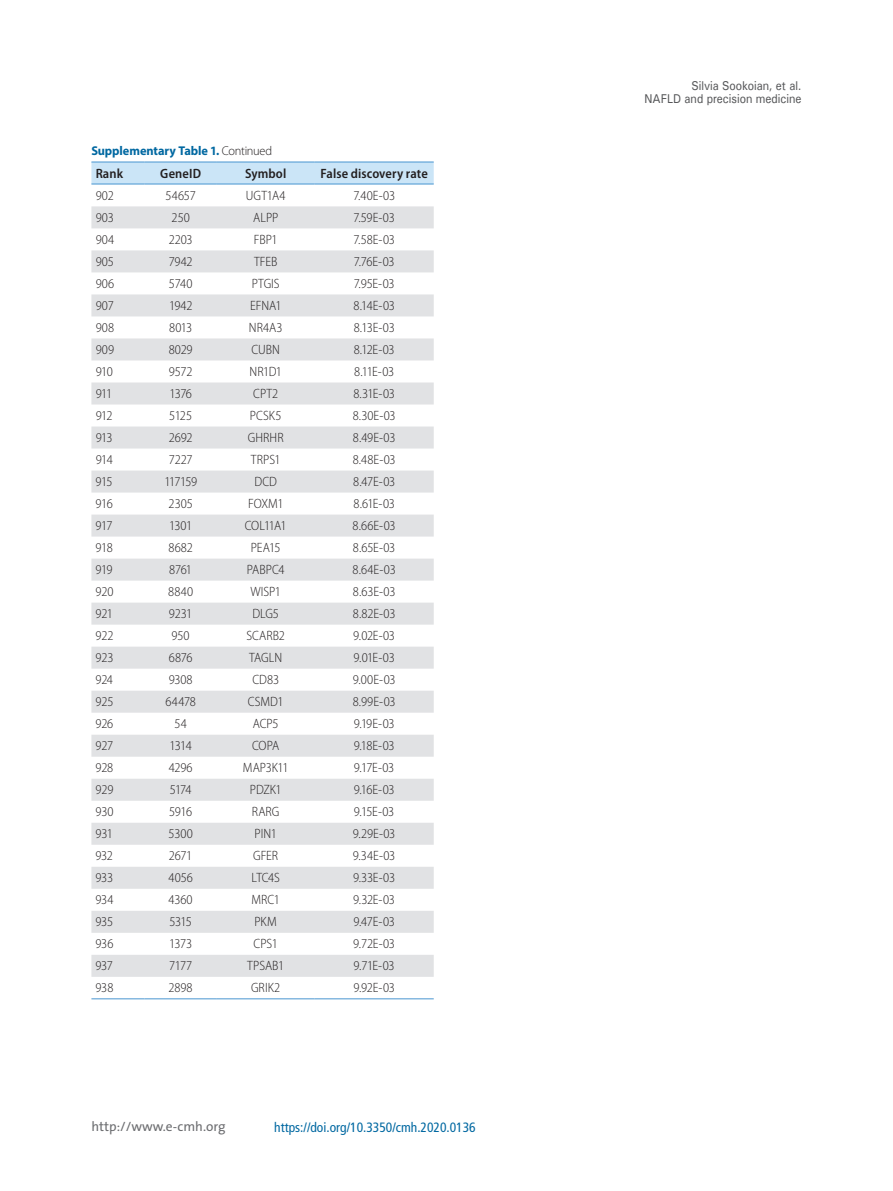
<style>
.page{position:relative;width:893px;height:1191px;background:#fff}
.page>*{position:absolute;margin:0;border:0;box-sizing:border-box;transform-origin:0 0}
.t1{font:300 semi-condensed 13.5px "Myriad Pro";letter-spacing:-.015em;color:#231f20}
.t2{font:condensed 13.5px "Frutiger LT";color:#0168a1}
.t3{font:600 semi-condensed 13.5px "Myriad Pro";letter-spacing:.01em;color:#231f20}
.t4{font:13.5px "The Sans";color:#6c6d70}
.t5{font:300 semi-condensed 13.5px "Myriad Pro";letter-spacing:-.06em;color:#231f20}
.t6{font:500 12.75px/13.5px "Univers";letter-spacing:-.005em;color:#57585a;text-align:right;scale:.88 1}
.t7{font:700 12.75px "Myriad Pro";letter-spacing:-.005em;color:#0168a1}
.s1{font-weight:300;color:#231f20}
</style>
<div class="page">
<div style="left:91px;top:163px;width:343px;height:21px;background:#cbe5f7"></div>
<svg style="left:91px;top:206px;width:343px;height:770px"></svg>
<hr style="left:91px;top:162px;width:54px;height:1px;background:#4895d0">
<hr style="left:145px;top:162px;width:72px;height:1px;background:#4895d0">
<hr style="left:217px;top:162px;width:98px;height:1px;background:#4895d0">
<hr style="left:315px;top:162px;width:119px;height:1px;background:#4895d0">
<hr style="left:91px;top:184px;width:54px;height:1px;background:#4895d0">
<hr style="left:145px;top:184px;width:72px;height:1px;background:#4895d0">
<hr style="left:217px;top:184px;width:98px;height:1px;background:#4895d0">
<hr style="left:315px;top:184px;width:119px;height:1px;background:#4895d0">
<hr style="left:145px;top:998px;width:72px;height:1px;background:#4895d0">
<hr style="left:217px;top:998px;width:98px;height:1px;background:#4895d0">
<hr style="left:315px;top:998px;width:119px;height:1px;background:#4895d0">
<hr style="left:91px;top:998px;width:54px;height:1px;background:#4895d0">
<p class="t7" style="left:91px;top:143px;width:182px">Supplementary Table 1. <span class="s1">Continued</span></p>
<p class="t3" style="left:96px;top:165px;width:29px">Rank</p>
<p class="t3" style="left:160px;top:165px;width:42px">GeneID</p>
<p class="t3" style="left:245px;top:165px;width:43px">Symbol</p>
<p class="t3" style="left:321px;top:165px;width:109px">False discovery rate</p>
<p class="t1" style="left:96px;top:187px;width:20px">902</p>
<p class="t1" style="left:166px;top:187px;width:32px">54657</p>
<p class="t1" style="left:246px;top:187px;width:41px">UGT1A4</p>
<p class="t1" style="left:353px;top:187px;width:43px">7.40E-03</p>
<p class="t1" style="left:96px;top:209px;width:20px">903</p>
<p class="t1" style="left:172px;top:209px;width:20px">250</p>
<p class="t1" style="left:253px;top:209px;width:27px">ALPP</p>
<p class="t1" style="left:354px;top:209px;width:43px">7.59E-03</p>
<p class="t1" style="left:96px;top:231px;width:20px">904</p>
<p class="t1" style="left:169px;top:231px;width:25px">2203</p>
<p class="t1" style="left:254px;top:231px;width:25px">FBP1</p>
<p class="t1" style="left:353px;top:231px;width:43px">7.58E-03</p>
<p class="t1" style="left:96px;top:253px;width:20px">905</p>
<p class="t1" style="left:169px;top:253px;width:25px">7942</p>
<p class="t1" style="left:254px;top:253px;width:25px">TFEB</p>
<p class="t1" style="left:354px;top:253px;width:42px">7.76E-03</p>
<p class="t1" style="left:96px;top:275px;width:20px">906</p>
<p class="t1" style="left:169px;top:275px;width:25px">5740</p>
<p class="t1" style="left:252px;top:275px;width:29px">PTGIS</p>
<p class="t1" style="left:354px;top:275px;width:42px">7.95E-03</p>
<p class="t1" style="left:96px;top:297px;width:20px">907</p>
<p class="t1" style="left:169px;top:297px;width:25px">1942</p>
<p class="t1" style="left:250px;top:297px;width:33px">EFNA1</p>
<p class="t1" style="left:354px;top:297px;width:43px">8.14E-03</p>
<p class="t1" style="left:96px;top:319px;width:20px">908</p>
<p class="t1" style="left:169px;top:319px;width:25px">8013</p>
<p class="t1" style="left:249px;top:319px;width:35px">NR4A3</p>
<p class="t1" style="left:354px;top:319px;width:43px">8.13E-03</p>
<p class="t1" style="left:96px;top:341px;width:20px">909</p>
<p class="t1" style="left:169px;top:341px;width:25px">8029</p>
<p class="t1" style="left:251px;top:341px;width:30px">CUBN</p>
<p class="t1" style="left:354px;top:341px;width:42px">8.12E-03</p>
<p class="t1" style="left:96px;top:363px;width:19px">910</p>
<p class="t1" style="left:169px;top:363px;width:25px">9572</p>
<p class="t1" style="left:250px;top:363px;width:34px">NR1D1</p>
<p class="t1" style="left:354px;top:363px;width:42px">8.11E-03</p>
<p class="t1" style="left:96px;top:385px;width:18px">911</p>
<p class="t1" style="left:169px;top:385px;width:24px">1376</p>
<p class="t1" style="left:253px;top:385px;width:27px">CPT2</p>
<p class="t1" style="left:353px;top:385px;width:43px">8.31E-03</p>
<p class="t1" style="left:96px;top:407px;width:18px">912</p>
<p class="t1" style="left:169px;top:407px;width:24px">5125</p>
<p class="t1" style="left:250px;top:407px;width:33px">PCSK5</p>
<p class="t1" style="left:353px;top:407px;width:44px">8.30E-03</p>
<p class="t1" style="left:96px;top:429px;width:18px">913</p>
<p class="t1" style="left:169px;top:429px;width:25px">2692</p>
<p class="t1" style="left:248px;top:429px;width:37px">GHRHR</p>
<p class="t1" style="left:353px;top:429px;width:44px">8.49E-03</p>
<p class="t1" style="left:96px;top:451px;width:19px">914</p>
<p class="t1" style="left:169px;top:451px;width:25px">7227</p>
<p class="t1" style="left:251px;top:451px;width:31px">TRPS1</p>
<p class="t1" style="left:353px;top:451px;width:44px">8.48E-03</p>
<p class="t1" style="left:96px;top:473px;width:18px">915</p>
<p class="t1" style="left:164px;top:473px;width:34px">117159</p>
<p class="t1" style="left:254px;top:473px;width:24px">DCD</p>
<p class="t1" style="left:353px;top:473px;width:44px">8.47E-03</p>
<p class="t1" style="left:96px;top:495px;width:19px">916</p>
<p class="t1" style="left:169px;top:495px;width:26px">2305</p>
<p class="t1" style="left:248px;top:495px;width:37px">FOXM1</p>
<p class="t1" style="left:353px;top:495px;width:43px">8.61E-03</p>
<p class="t1" style="left:96px;top:517px;width:18px">917</p>
<p class="t1" style="left:169px;top:517px;width:24px">1301</p>
<p class="t5" style="left:245px;top:517px;width:43px">COL11A1</p>
<p class="t1" style="left:353px;top:517px;width:45px">8.66E-03</p>
<p class="t1" style="left:96px;top:539px;width:19px">918</p>
<p class="t1" style="left:168px;top:539px;width:26px">8682</p>
<p class="t1" style="left:251px;top:539px;width:31px">PEA15</p>
<p class="t1" style="left:353px;top:539px;width:44px">8.65E-03</p>
<p class="t1" style="left:96px;top:561px;width:18px">919</p>
<p class="t1" style="left:169px;top:561px;width:24px">8761</p>
<p class="t1" style="left:247px;top:561px;width:39px">PABPC4</p>
<p class="t1" style="left:353px;top:561px;width:45px">8.64E-03</p>
<p class="t1" style="left:96px;top:583px;width:19px">920</p>
<p class="t1" style="left:168px;top:583px;width:26px">8840</p>
<p class="t1" style="left:250px;top:583px;width:32px">WISP1</p>
<p class="t1" style="left:353px;top:583px;width:44px">8.63E-03</p>
<p class="t1" style="left:96px;top:605px;width:19px">921</p>
<p class="t1" style="left:169px;top:605px;width:25px">9231</p>
<p class="t1" style="left:252px;top:605px;width:28px">DLG5</p>
<p class="t1" style="left:353px;top:605px;width:44px">8.82E-03</p>
<p class="t1" style="left:96px;top:627px;width:19px">922</p>
<p class="t1" style="left:172px;top:627px;width:20px">950</p>
<p class="t1" style="left:246px;top:627px;width:40px">SCARB2</p>
<p class="t1" style="left:353px;top:627px;width:43px">9.02E-03</p>
<p class="t1" style="left:96px;top:649px;width:19px">923</p>
<p class="t1" style="left:169px;top:649px;width:25px">6876</p>
<p class="t1" style="left:249px;top:649px;width:34px">TAGLN</p>
<p class="t1" style="left:354px;top:649px;width:43px">9.01E-03</p>
<p class="t1" style="left:96px;top:671px;width:19px">924</p>
<p class="t1" style="left:169px;top:671px;width:26px">9308</p>
<p class="t1" style="left:252px;top:671px;width:28px">CD83</p>
<p class="t1" style="left:353px;top:671px;width:44px">9.00E-03</p>
<p class="t1" style="left:96px;top:693px;width:19px">925</p>
<p class="t1" style="left:165px;top:693px;width:32px">64478</p>
<p class="t1" style="left:248px;top:693px;width:37px">CSMD1</p>
<p class="t1" style="left:353px;top:693px;width:44px">8.99E-03</p>
<p class="t1" style="left:96px;top:715px;width:19px">926</p>
<p class="t1" style="left:175px;top:715px;width:14px">54</p>
<p class="t1" style="left:253px;top:715px;width:27px">ACP5</p>
<p class="t1" style="left:354px;top:715px;width:42px">9.19E-03</p>
<p class="t1" style="left:96px;top:737px;width:19px">927</p>
<p class="t1" style="left:170px;top:737px;width:24px">1314</p>
<p class="t1" style="left:252px;top:737px;width:29px">COPA</p>
<p class="t1" style="left:354px;top:737px;width:42px">9.18E-03</p>
<p class="t1" style="left:96px;top:759px;width:19px">928</p>
<p class="t1" style="left:169px;top:759px;width:25px">4296</p>
<p class="t1" style="left:243px;top:759px;width:47px">MAP3K11</p>
<p class="t1" style="left:354px;top:759px;width:42px">9.17E-03</p>
<p class="t1" style="left:96px;top:781px;width:19px">929</p>
<p class="t1" style="left:170px;top:781px;width:23px">5174</p>
<p class="t1" style="left:250px;top:781px;width:33px">PDZK1</p>
<p class="t1" style="left:354px;top:781px;width:42px">9.16E-03</p>
<p class="t1" style="left:96px;top:803px;width:19px">930</p>
<p class="t1" style="left:169px;top:803px;width:24px">5916</p>
<p class="t1" style="left:252px;top:803px;width:29px">RARG</p>
<p class="t1" style="left:354px;top:803px;width:42px">9.15E-03</p>
<p class="t1" style="left:96px;top:825px;width:19px">931</p>
<p class="t1" style="left:169px;top:825px;width:26px">5300</p>
<p class="t1" style="left:255px;top:825px;width:24px">PIN1</p>
<p class="t1" style="left:353px;top:825px;width:44px">9.29E-03</p>
<p class="t1" style="left:96px;top:847px;width:19px">932</p>
<p class="t1" style="left:169px;top:847px;width:25px">2671</p>
<p class="t1" style="left:253px;top:847px;width:27px">GFER</p>
<p class="t1" style="left:353px;top:847px;width:44px">9.34E-03</p>
<p class="t1" style="left:96px;top:869px;width:19px">933</p>
<p class="t1" style="left:168px;top:869px;width:26px">4056</p>
<p class="t1" style="left:252px;top:869px;width:30px">LTC4S</p>
<p class="t1" style="left:353px;top:869px;width:43px">9.33E-03</p>
<p class="t1" style="left:96px;top:891px;width:19px">934</p>
<p class="t1" style="left:169px;top:891px;width:26px">4360</p>
<p class="t1" style="left:251px;top:891px;width:30px">MRC1</p>
<p class="t1" style="left:353px;top:891px;width:43px">9.32E-03</p>
<p class="t1" style="left:96px;top:913px;width:19px">935</p>
<p class="t1" style="left:169px;top:913px;width:24px">5315</p>
<p class="t1" style="left:255px;top:913px;width:24px">PKM</p>
<p class="t1" style="left:353px;top:913px;width:43px">9.47E-03</p>
<p class="t1" style="left:96px;top:935px;width:19px">936</p>
<p class="t1" style="left:169px;top:935px;width:24px">1373</p>
<p class="t1" style="left:254px;top:935px;width:26px">CPS1</p>
<p class="t1" style="left:353px;top:935px;width:43px">9.72E-03</p>
<p class="t1" style="left:96px;top:958px;width:19px">937</p>
<p class="t1" style="left:169px;top:958px;width:24px">7177</p>
<p class="t1" style="left:247px;top:958px;width:38px">TPSAB1</p>
<p class="t1" style="left:354px;top:958px;width:43px">9.71E-03</p>
<p class="t1" style="left:96px;top:980px;width:19px">938</p>
<p class="t1" style="left:169px;top:980px;width:26px">2898</p>
<p class="t1" style="left:251px;top:980px;width:31px">GRIK2</p>
<p class="t1" style="left:353px;top:980px;width:43px">9.92E-03</p>
<p class="t4" style="left:91px;top:1115px;width:136px">http://www.e-cmh.org</p>
<p class="t2" style="left:274px;top:1119px;width:203px">https://doi.org/10.3350/cmh.2020.0136</p>
<p class="t6" style="left:644px;top:78px;width:180px">Silvia Sookoian, et al.<br>NAFLD and precision medicine</p>
</div>
